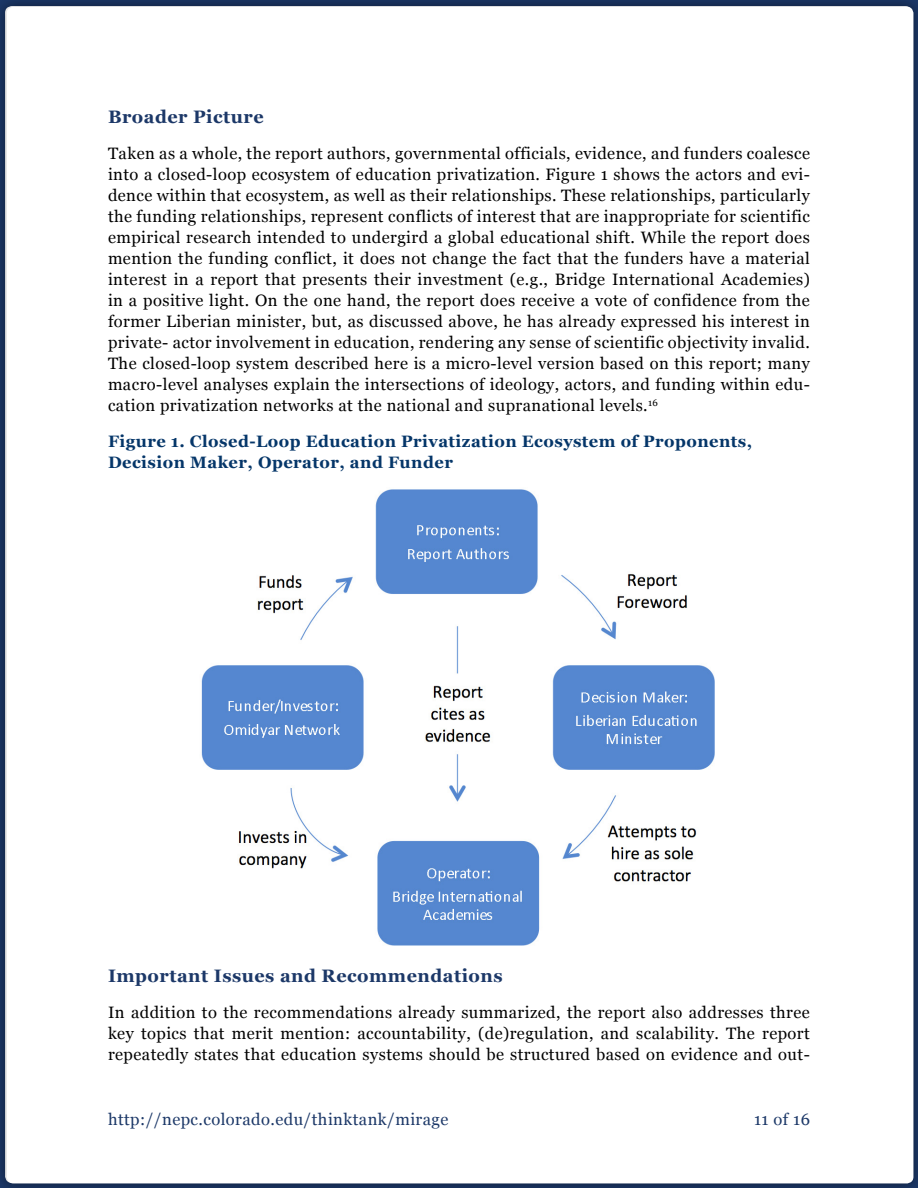
<style>
.page{position:relative;width:918px;height:1188px;background:#fff}
.page>*{position:absolute;margin:0;border:0;box-sizing:border-box;transform-origin:0 0}
.t1{font:700 18px "Georgia";letter-spacing:.025em;color:#1c3868}
.t2{font:16.5px/21px "Georgia";letter-spacing:.025em;color:#000;text-align:justify}
.t3{font:700 16.5px/21px "Georgia";letter-spacing:.025em;color:#053669}
.t4{font:16.5px "Georgia";letter-spacing:.025em;color:#1c3868}
</style>
<div class="page">
<div style="left:0;top:0;width:918px;height:1188px;background:#000;opacity:.25"></div>
<div style="left:7px;top:7px;width:906px;height:1176px;background:#fff;border-radius:7px"></div>
<img style="left:201px;top:489px;width:514px;height:457px">
<p class="t1" style="left:108px;top:103px;width:157px">Broader Picture</p>
<p class="t2" style="left:108px;top:142px;width:703px">Taken as a whole, the report authors, governmental officials, evidence, and funders coalesce into a closed-loop ecosystem of education privatization. Figure 1 shows the actors and evi&shy;dence within that ecosystem, as well as their relationships. These relationships, particularly the funding relationships, represent conflicts of interest that are inappropriate for scientific empirical research intended to undergird a global educational shift. While the report does mention the funding conflict, it does not change the fact that the funders have a material interest in a report that presents their investment (e.g., Bridge International Academies) in a positive light. On the one hand, the report does receive a vote of confidence from the former Liberian minister, but, as discussed above, he has already expressed his interest in private- actor involvement in education, rendering any sense of scientific objectivity invalid.<br>The closed-loop system described here is a micro-level version based on this report; many macro-level analyses explain the intersections of ideology, actors, and funding within edu&shy;cation privatization networks at the national and supranational levels.<sup>16</sup></p>
<p class="t3" style="left:108px;top:430px;width:646px">Figure 1. Closed-Loop Education Privatization Ecosystem of Proponents,<br>Decision Maker, Operator, and Funder</p>
<p class="t1" style="left:108px;top:962px;width:396px">Important Issues and Recommendations</p>
<p class="t2" style="left:108px;top:1001px;width:703px">In addition to the recommendations already summarized, the report also addresses three key topics that merit mention: accountability, (de)regulation, and scalability. The report repeatedly states that education systems should be structured based on evidence and out-</p>
<p class="t4" style="left:108px;top:1107px;width:342px">http://nepc.colorado.edu/thinktank/mirage</p>
<p class="t4" style="left:754px;top:1107px;width:57px">11 of 16</p>
</div>
